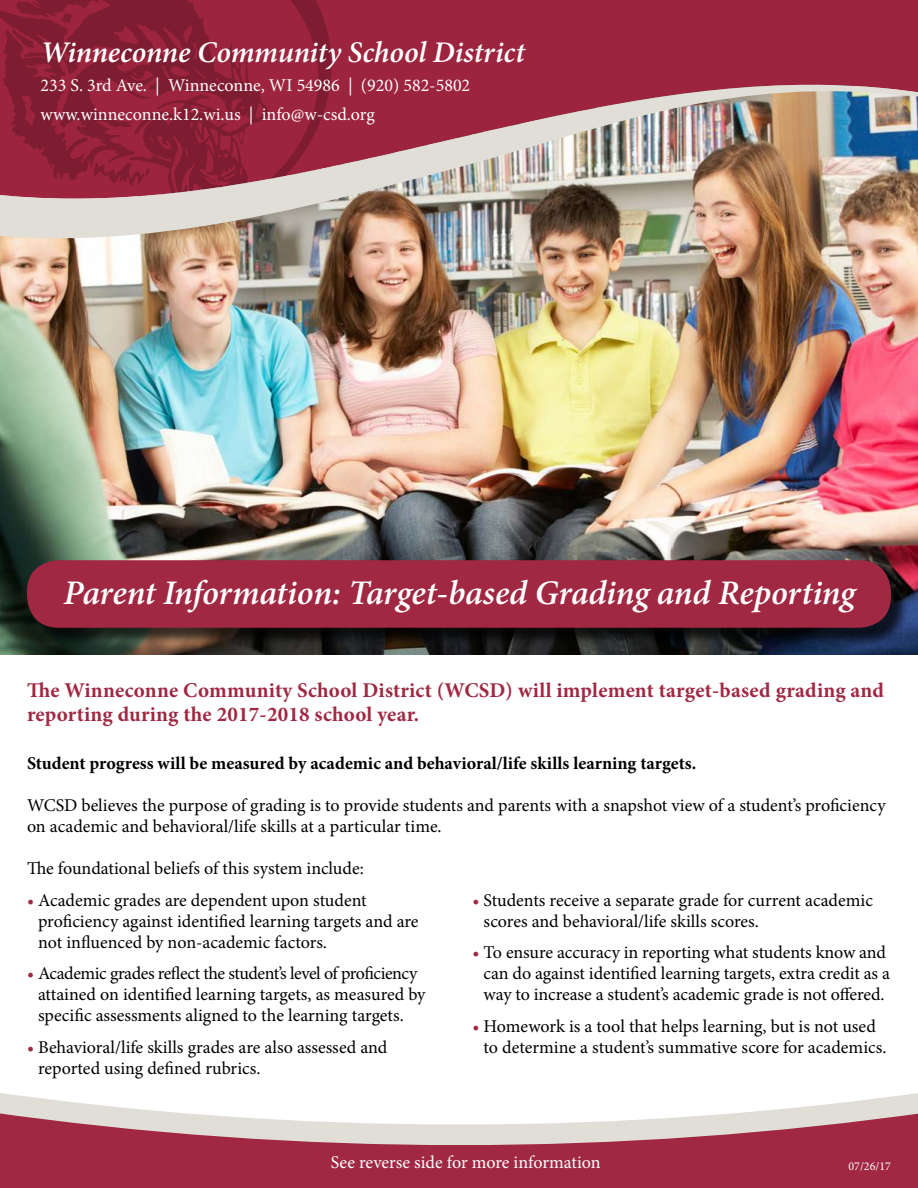
<style>
.page{position:relative;width:918px;height:1188px;background:#fff}
.page>*{position:absolute;margin:0;border:0;box-sizing:border-box;transform-origin:0 0}
.t1{font:italic 600 34.5px "Minion Pro";letter-spacing:-.005em;color:#fff}
.t2{font:italic 600 30px "Minion Pro";letter-spacing:-.005em;color:#fff}
.t3{font:700 21px/24px "Minion Pro";letter-spacing:.01em;color:#a02842}
.t4{font:18px/21px "Minion Pro";color:#000}
.t5{font:18px/28.5px "Minion Pro";color:#fff}
.t6{font:700 18px "Minion Pro";color:#000}
.t7{font:12px "Minion Pro";color:#fff}
.s1{color:#a02842}
</style>
<div class="page">
<img style="left:0;top:238px;width:918px;height:417px">
<svg style="left:0;top:1093px;width:918px;height:19px"></svg>
<svg style="left:0;top:1112px;width:918px;height:76px;background:#b56070"></svg>
<div style="left:332px;top:0;width:586px;height:82px;background:#9d243e"></div>
<img style="left:0;top:82px;width:918px;height:156px">
<svg style="left:268px;top:0;width:64px;height:199px;background:#9f3a4f"></svg>
<svg style="left:0;top:0;width:268px;height:199px;background:#8f253c"></svg>
<div style="left:29px;top:562px;width:881px;height:85px;background:#000;opacity:.75"></div>
<div style="left:27px;top:560px;width:864px;height:68px;background:#a02842;border-radius:32px"></div>
<h2 class="t2" style="left:40px;top:32px;width:486px">Winneconne Community School District</h2>
<p class="t5" style="left:40px;top:71px;width:431px">233 S. 3rd Ave. | Winneconne, WI 54986 | (920) 582-5802 www.winneconne.k12.wi.us | info@w-csd.org</p>
<h1 class="t1" style="left:63px;top:569px;width:793px">Parent Information: Target-based Grading and Reporting</h1>
<p class="t3" style="left:27px;top:678px;width:859px">The Winneconne Community School District (WCSD) will implement target-based grading and reporting during the 2017-2018 school year.</p>
<p class="t6" style="left:27px;top:751px;width:671px">Student progress will be measured by academic and behavioral/life skills learning targets.</p>
<p class="t4" style="left:27px;top:795px;width:860px">WCSD believes the purpose of grading is to provide students and parents with a snapshot view of a student’s proficiency on academic and behavioral/life skills at a particular time.</p>
<p class="t4" style="left:27px;top:858px;width:338px">The foundational beliefs of this system include:</p>
<p class="t4" style="left:38px;top:889px;width:382px;text-indent:-11px"><span class="s1">•</span> Academic grades are dependent upon student proficiency against identified learning targets and are not influenced by non-academic factors.</p>
<p class="t4" style="left:38px;top:963px;width:389px;text-indent:-11px"><span class="s1">•</span> Academic grades reflect the student’s level of proficiency attained on identified learning targets, as measured by specific assessments aligned to the learning targets.</p>
<p class="t4" style="left:38px;top:1036px;width:351px;text-indent:-11px"><span class="s1">•</span> Behavioral/life skills grades are also assessed and reported using defined rubrics.</p>
<p class="t4" style="left:484px;top:889px;width:391px;text-indent:-11px"><span class="s1">•</span> Students receive a separate grade for current academic scores and behavioral/life skills scores.</p>
<p class="t4" style="left:484px;top:942px;width:408px;text-indent:-11px"><span class="s1">•</span> To ensure accuracy in reporting what students know and can do against identified learning targets, extra credit as a way to increase a student’s academic grade is not offered.</p>
<p class="t4" style="left:484px;top:1015px;width:404px;text-indent:-11px"><span class="s1">•</span> Homework is a tool that helps learning, but is not used to determine a student’s summative score for academics.</p>
<p class="t5" style="left:331px;top:1148px;width:271px">See reverse side for more information</p>
<p class="t7" style="left:848px;top:1158px;width:44px">07/26/17</p>
</div>
